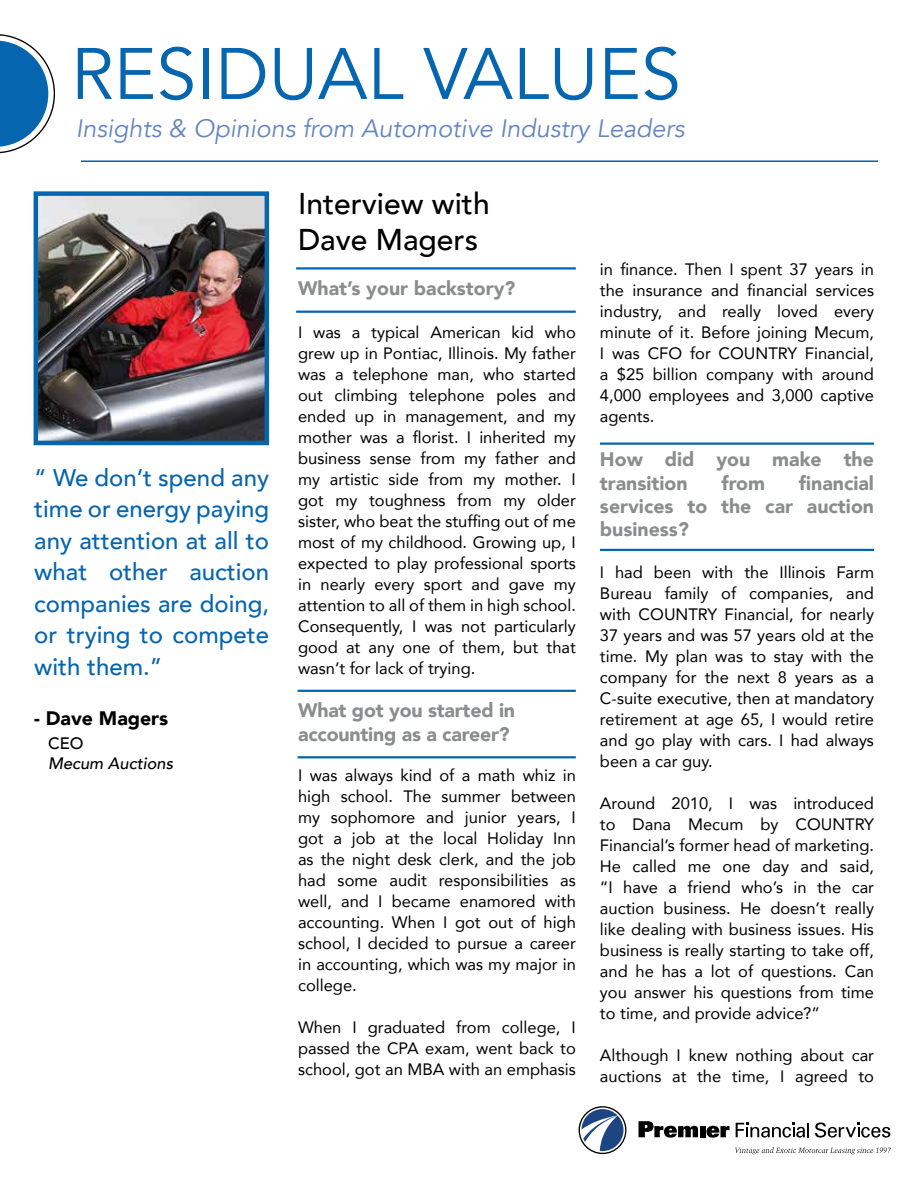
<style>
.page{position:relative;width:918px;height:1188px;background:#fff}
.page>*{position:absolute;margin:0;border:0;box-sizing:border-box;transform-origin:0 0}
.t1{font:72px "Avenir";color:#0665af}
.t2{font:500 30px/36px "Avenir";color:#000}
.t3{font:italic 25.2px "Avenir";color:#6385c2}
.t4{font:500 24px/31.5px "Avenir";color:#0665af;text-align:justify}
.t5{font:900 19.5px/23.4px "Avenir";color:#8a8c8e}
.t6{font:900 19.5px "Avenir";color:#000}
.t7{font:16.5px/21px "Avenir";color:#000;text-align:justify}
.t8{font:italic 500 16.5px "Avenir";color:#000}
.t9{font:500 16.5px "Avenir";color:#000}
</style>
<div class="page">
<hr style="left:81px;top:160px;width:797px;height:2px;background:#0665af">
<img style="left:39px;top:196px;width:225px;height:244px">
<div style="left:34px;top:191px;width:235px;height:254px;border:4px solid #0665af"></div>
<hr style="left:296px;top:267px;width:280px;height:3px;background:#0665af">
<hr style="left:296px;top:311px;width:280px;height:2px;background:#0665af">
<hr style="left:298px;top:756px;width:278px;height:2px;background:#0665af">
<hr style="left:600px;top:442px;width:274px;height:3px;background:#0665af">
<svg style="left:0;top:34px;width:55px;height:119px"></svg>
<svg style="left:579px;top:1106px;width:47px;height:48px"></svg>
<svg style="left:639px;top:1121px;width:59px;height:17px"></svg>
<div style="left:700px;top:1126px;width:5px;height:11px;background:#000"></div>
<svg style="left:707px;top:1126px;width:23px;height:12px"></svg>
<svg style="left:815px;top:1122px;width:75px;height:16px"></svg>
<svg style="left:736px;top:1123px;width:73px;height:15px"></svg>
<svg style="left:735px;top:1147px;width:156px;height:7px"></svg>
<hr style="left:600px;top:549px;width:274px;height:2px;background:#0665af">
<hr style="left:298px;top:690px;width:278px;height:2px;background:#0665af">
<h1 class="t1" style="left:71px;top:31px;width:612px">RESIDUAL VALUES</h1>
<h3 class="t3" style="left:76px;top:113px;width:610px">Insights &amp; Opinions from Automotive Industry Leaders</h3>
<h3 class="t4" style="left:34px;top:461px;width:236px">“ We don’t spend any time or energy paying any attention at all to what other auction companies are doing, or trying to compete with them.”</h3>
<p class="t6" style="left:34px;top:702px;width:135px">- Dave Magers</p>
<p class="t9" style="left:48px;top:729px;width:37px">CEO</p>
<p class="t8" style="left:48px;top:754px;width:127px">Mecum Auctions</p>
<h2 class="t2" style="left:298px;top:184px;width:193px">Interview with<br>Dave Magers</h2>
<p class="t5" style="left:298px;top:276px;width:219px">What’s your backstory?</p>
<p class="t7" style="left:298px;top:321px;width:279px">I was a typical American kid who grew up in Pontiac, Illinois. My father was a telephone man, who started out climbing telephone poles and ended up in management, and my mother was a florist. I inherited my business sense from my father and my artistic side from my mother. I got my toughness from my older sister, who beat the stuffing out of me most of my childhood. Growing up, I expected to play professional sports in nearly every sport and gave my attention to all of them in high school.<br>Consequently, I was not particularly good at any one of them, but that wasn’t for lack of trying.</p>
<p class="t5" style="left:298px;top:698px;width:218px">What got you started in accounting as a career?</p>
<p class="t7" style="left:298px;top:765px;width:279px">I was always kind of a math whiz in high school. The summer between my sophomore and junior years, I got a job at the local Holiday Inn as the night desk clerk, and the job had some audit responsibilities as well, and I became enamored with accounting. When I got out of high school, I decided to pursue a career in accounting, which was my major in college.</p>
<p class="t7" style="left:298px;top:1017px;width:279px">When I graduated from college, I passed the CPA exam, went back to school, got an MBA with an emphasis</p>
<p class="t7" style="left:600px;top:258px;width:276px">in finance. Then I spent 37 years in the insurance and financial services industry, and really loved every minute of it. Before joining Mecum, I was CFO for COUNTRY Financial, a $25 billion company with around 4,000 employees and 3,000 captive agents.</p>
<p class="t5" style="left:600px;top:447px;width:276px">How did you make the transition</p>
<p class="t5" style="left:600px;top:471px;width:276px;text-align:justify;text-indent:199px">financial services to the car auction business?</p>
<p class="t7" style="left:600px;top:562px;width:276px">I had been with the Illinois Farm Bureau family of companies, and with COUNTRY Financial, for nearly 37 years and was 57 years old at the time. My plan was to stay with the company for the next 8 years as a C-suite executive, then at mandatory retirement at age 65, I would retire and go play with cars. I had always been a car guy.</p>
<p class="t7" style="left:600px;top:793px;width:276px">Around 2010, I was introduced to Dana Mecum by COUNTRY Financial’s former head of marketing.<br>He called me one day and said, “I have a friend who’s in the car auction business. He doesn’t really like dealing with business issues. His business is really starting to take off, and he has a lot of questions. Can you answer his questions from time to time, and provide advice?”</p>
<p class="t7" style="left:600px;top:1045px;width:276px">Although I knew nothing about car auctions at the time, I agreed to</p>
<p class="t5" style="left:721px;top:471px;width:45px">from</p>
</div>
